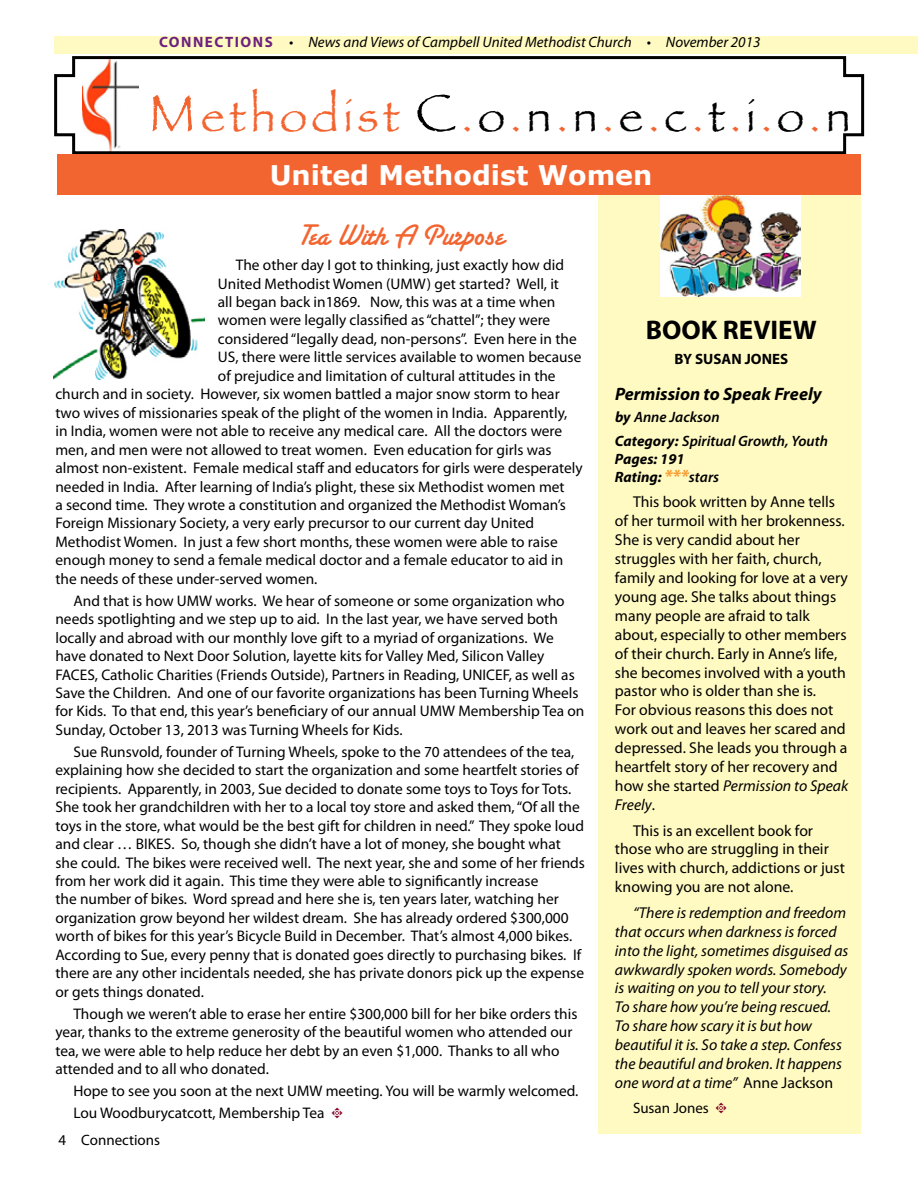
<style>
.page{position:relative;width:918px;height:1188px;background:#fff}
.page>*{position:absolute;margin:0;border:0;box-sizing:border-box;transform-origin:0 0}
.t1{font:45px "Papyrus";letter-spacing:.1em;color:#f26531}
.t2{font:31.5px "Santa Fe Let Plain";color:#f26531}
.t3{font:700 27px "Verdana";color:#fff}
.t4{font:700 27px "Myriad Pro";color:#000}
.t5{font:italic 700 18px "Myriad Pro";color:#000}
.t6{font:15.75px/18.9px "Myriad Pro";color:#000}
.t7{font:italic 15.75px/18.9px "Myriad Pro";color:#000}
.t8{font:15.3px/18.5px "Myriad Pro";color:#000}
.t9{font:italic 15px "Myriad Pro";color:#000}
.t10{font:italic 600 15px/24px "Myriad Pro";color:#000}
.t11{font:italic 700 15px/18px "Myriad Pro";color:#000}
.t12{font:15px "Myriad Pro";color:#000}
.t13{font:700 15px "Myriad Pro";color:#000}
.s1{font-weight:700;font-style:normal;color:#6c217f}
.s2{font-size:54px}
.s3{font-size:54px;color:#000}
.s4{color:#000}
.s5{font-family:"Type Embellishments One Let Plain";font-size:15px;color:#820024}
.s6{font-weight:700}
.s7{font-size:18px;color:#f89728}
.s8{font-weight:600}
.s9{font-style:italic}
.s10{font-style:normal}
.s11{font-family:"Type Embellishments One Let Plain";color:#820024}
</style>
<div class="page">
<div style="left:55px;top:36px;width:863px;height:18px;background:#fffac2"></div>
<div style="left:598px;top:195px;width:263px;height:939px;background:#fffac2"></div>
<svg style="left:54px;top:56px;width:811px;height:98px"></svg>
<img style="left:661px;top:195px;width:140px;height:102px">
<div style="left:57px;top:154px;width:804px;height:41px;background:#f26531"></div>
<img style="left:54px;top:229px;width:150px;height:150px">
<p class="t9" style="left:159px;top:33px;width:603px"><span class="s1">CONNECTIONS</span> • News and Views of Campbell United Methodist Church • November 2013</p>
<h1 class="t1" style="left:149px;top:89px;width:703px"><span class="s2">M</span>ethodist <span class="s3">C</span>.<span class="s4">o</span>.<span class="s4">n</span>.<span class="s4">n</span>.<span class="s4">e</span>.<span class="s4">c</span>.<span class="s4">t</span>.<span class="s4">i</span>.<span class="s4">o</span>.<span class="s4">n</span></h1>
<h3 class="t3" style="left:270px;top:156px;width:384px">United Methodist Women</h3>
<h2 class="t2" style="left:299px;top:224px;width:206px">Tea With A Purpose</h2>
<p class="t8" style="left:236px;top:256px;width:330px">The other day I got to thinking, just exactly how did</p>
<p class="t8" style="left:218px;top:274px;width:343px">United Methodist Women (UMW) get started? Well, it</p>
<p class="t8" style="left:218px;top:292px;width:339px">all began back in1869. Now, this was at a time when</p>
<p class="t8" style="left:218px;top:311px;width:334px">women were legally classified as “chattel”; they were</p>
<p class="t8" style="left:218px;top:329px;width:360px">considered “legally dead, non-persons”. Even here in the</p>
<p class="t8" style="left:218px;top:348px;width:365px">US, there were little services available to women because</p>
<p class="t8" style="left:218px;top:366px;width:339px">of prejudice and limitation of cultural attitudes in the</p>
<p class="t8" style="left:55px;top:385px;width:506px">church and in society. However, six women battled a major snow storm to hear</p>
<p class="t8" style="left:55px;top:403px;width:514px">two wives of missionaries speak of the plight of the women in India. Apparently,</p>
<p class="t8" style="left:55px;top:422px;width:508px">in India, women were not able to receive any medical care. All the doctors were</p>
<p class="t8" style="left:55px;top:440px;width:498px">men, and men were not allowed to treat women. Even education for girls was</p>
<p class="t8" style="left:55px;top:459px;width:529px">almost non-existent. Female medical staff and educators for girls were desperately</p>
<p class="t8" style="left:55px;top:477px;width:511px">needed in India. After learning of India’s plight, these six Methodist women met</p>
<p class="t8" style="left:55px;top:495px;width:512px">a second time. They wrote a constitution and organized the Methodist Woman’s</p>
<p class="t8" style="left:55px;top:514px;width:480px">Foreign Missionary Society, a very early precursor to our current day United</p>
<p class="t8" style="left:55px;top:532px;width:504px">Methodist Women. In just a few short months, these women were able to raise</p>
<p class="t8" style="left:55px;top:551px;width:509px">enough money to send a female medical doctor and a female educator to aid in</p>
<p class="t8" style="left:55px;top:569px;width:264px">the needs of these under-served women.</p>
<p class="t8" style="left:55px;top:591px;width:530px;text-indent:18px">And that is how UMW works. We hear of someone or some organization who needs spotlighting and we step up to aid. In the last year, we have served both locally and abroad with our monthly love gift to a myriad of organizations. We have donated to Next Door Solution, layette kits for Valley Med, Silicon Valley FACES, Catholic Charities (Friends Outside), Partners in Reading, UNICEF, as well as Save the Children. And one of our favorite organizations has been Turning Wheels for Kids. To that end, this year’s beneficiary of our annual UMW Membership Tea on Sunday, October 13, 2013 was Turning Wheels for Kids.</p>
<p class="t8" style="left:55px;top:742px;width:531px;text-indent:18px">Sue Runsvold, founder of Turning Wheels, spoke to the 70 attendees of the tea, explaining how she decided to start the organization and some heartfelt stories of recipients. Apparently, in 2003, Sue decided to donate some toys to Toys for Tots.<br>She took her grandchildren with her to a local toy store and asked them, “Of all the toys in the store, what would be the best gift for children in need.” They spoke loud and clear … BIKES. So, though she didn’t have a lot of money, she bought what she could. The bikes were received well. The next year, she and some of her friends from her work did it again. This time they were able to significantly increase<br>the number of bikes. Word spread and here she is, ten years later, watching her organization grow beyond her wildest dream. She has already ordered $300,000 worth of bikes for this year’s Bicycle Build in December. That’s almost 4,000 bikes.<br>According to Sue, every penny that is donated goes directly to purchasing bikes. If there are any other incidentals needed, she has private donors pick up the expense or gets things donated.</p>
<p class="t8" style="left:55px;top:1004px;width:524px;text-indent:18px">Though we weren’t able to erase her entire $300,000 bill for her bike orders this year, thanks to the extreme generosity of the beautiful women who attended our tea, we were able to help reduce her debt by an even $1,000. Thanks to all who attended and to all who donated.</p>
<p class="t8" style="left:73px;top:1079px;width:507px;line-height:22.4px">Hope to see you soon at the next UMW meeting. You will be warmly welcomed.<br>Lou Woodburycatcott, Membership Tea <span class="s5">t</span></p>
<h3 class="t4" style="left:646px;top:313px;width:173px">BOOK REVIEW</h3>
<p class="t13" style="left:674px;top:349px;width:115px">BY SUSAN JONES</p>
<p class="t5" style="left:615px;top:382px;width:208px">Permission to Speak Freely</p>
<p class="t10" style="left:615px;top:404px;width:215px"><span class="s6">by</span> Anne Jackson<br><span class="s6">Category:</span> Spiritual Growth, Youth</p>
<p class="t11" style="left:615px;top:449px;width:106px">Pages: 191<br>Rating: <span class="s7">***</span><span class="s8">stars</span></p>
<p class="t6" style="left:615px;top:492px;width:235px;text-indent:18px">This book written by Anne tells of her turmoil with her brokenness.<br>She is very candid about her struggles with her faith, church, family and looking for love at a very young age. She talks about things many people are afraid to talk about, especially to other members of their church. Early in Anne’s life, she becomes involved with a youth pastor who is older than she is.<br>For obvious reasons this does not work out and leaves her scared and depressed. She leads you through a heartfelt story of her recovery and how she started <span class="s9">Permission to Speak<br>Freely</span>.</p>
<p class="t6" style="left:615px;top:821px;width:231px;text-indent:18px">This is an excellent book for those who are struggling in their lives with church, addictions or just knowing you are not alone.</p>
<p class="t7" style="left:615px;top:903px;width:235px;text-indent:18px">“There is redemption and freedom that occurs when darkness is forced into the light, sometimes disguised as awkwardly spoken words. Somebody is waiting on you to tell your story.<br>To share how you’re being rescued.<br>To share how scary it is but how beautiful it is. So take a step. Confess the beautiful and broken. It happens one word at a time” <span class="s10">Anne Jackson</span></p>
<p class="t12" style="left:633px;top:1098px;width:96px">Susan Jones <span class="s11">t</span></p>
<p class="t12" style="left:59px;top:1131px;width:103px">4 Connections</p>
</div>
